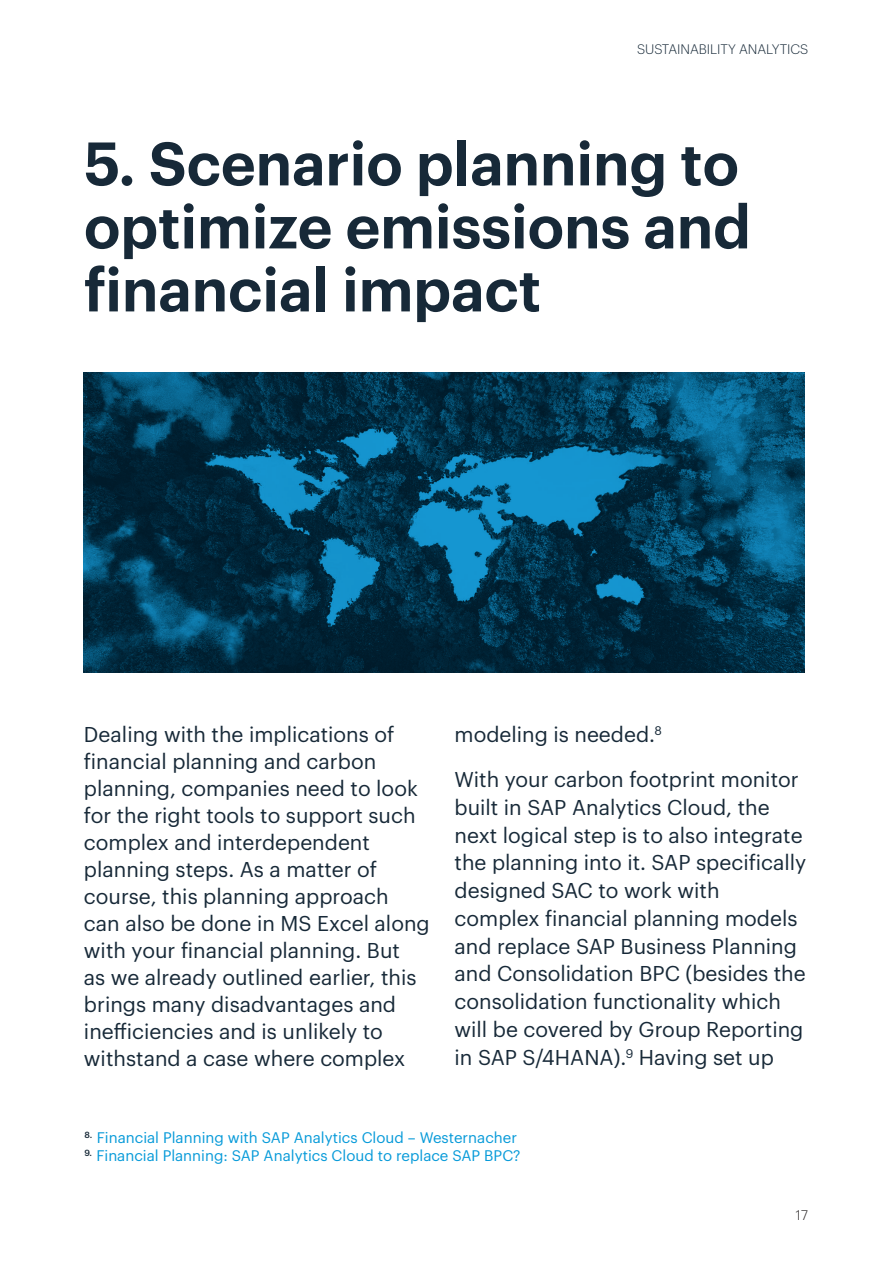
<style>
.page{position:relative;width:893px;height:1263px;background:#fff}
.page>*{position:absolute;margin:0;border:0;box-sizing:border-box;transform-origin:0 0}
.t1{font:600 60px/63px "Graphik";color:#172938}
.t2{font:21px/27px "Graphik";color:#172938}
.Frame_Text_2_columns{font:15px "Graphik";color:#069ad9}
.t3{font:300 13.5px "Graphik";letter-spacing:-.005em;color:#172938}
.t4{font:300 13.5px "Graphik";color:#231f20}
</style>
<div class="page">
<img style="left:84px;top:372px;width:721px;height:300px">
<p class="t3" style="left:637px;top:39px;width:173px">SUSTAINABILITY ANALYTICS</p>
<p class="t1" style="left:84px;top:127px;width:668px">5. Scenario planning to optimize emissions and financial impact</p>
<p class="t2" style="left:84px;top:719px;width:347px">Dealing with the implications of financial planning and carbon planning, companies need to look for the right tools to support such complex and interdependent planning steps. As a matter of course, this planning approach can also be done in MS Excel along with your financial planning. But<br>as we already outlined earlier, this brings many disadvantages and inefficiencies and is unlikely to withstand a case where complex</p>
<p class="t2" style="left:455px;top:719px;width:209px">modeling is needed.<sup>8</sup></p>
<p class="t2" style="left:455px;top:764px;width:353px;line-height:27.8px">With your carbon footprint monitor built in SAP Analytics Cloud, the next logical step is to also integrate the planning into it. SAP specifically designed SAC to work with complex financial planning models and replace SAP Business Planning and Consolidation BPC (besides the consolidation functionality which will be covered by Group Reporting in SAP S/4HANA).<sup>9</sup> Having set up</p>
<p class="Frame_Text_2_columns" style="left:84px;top:1127px;width:434px"><sup>8.</sup> Financial Planning with SAP Analytics Cloud – Westernacher</p>
<p class="Frame_Text_2_columns" style="left:84px;top:1145px;width:438px"><sup>9.</sup> Financial Planning: SAP Analytics Cloud to replace SAP BPC?</p>
<p class="t4" style="left:796px;top:1206px;width:14px">17</p>
</div>
